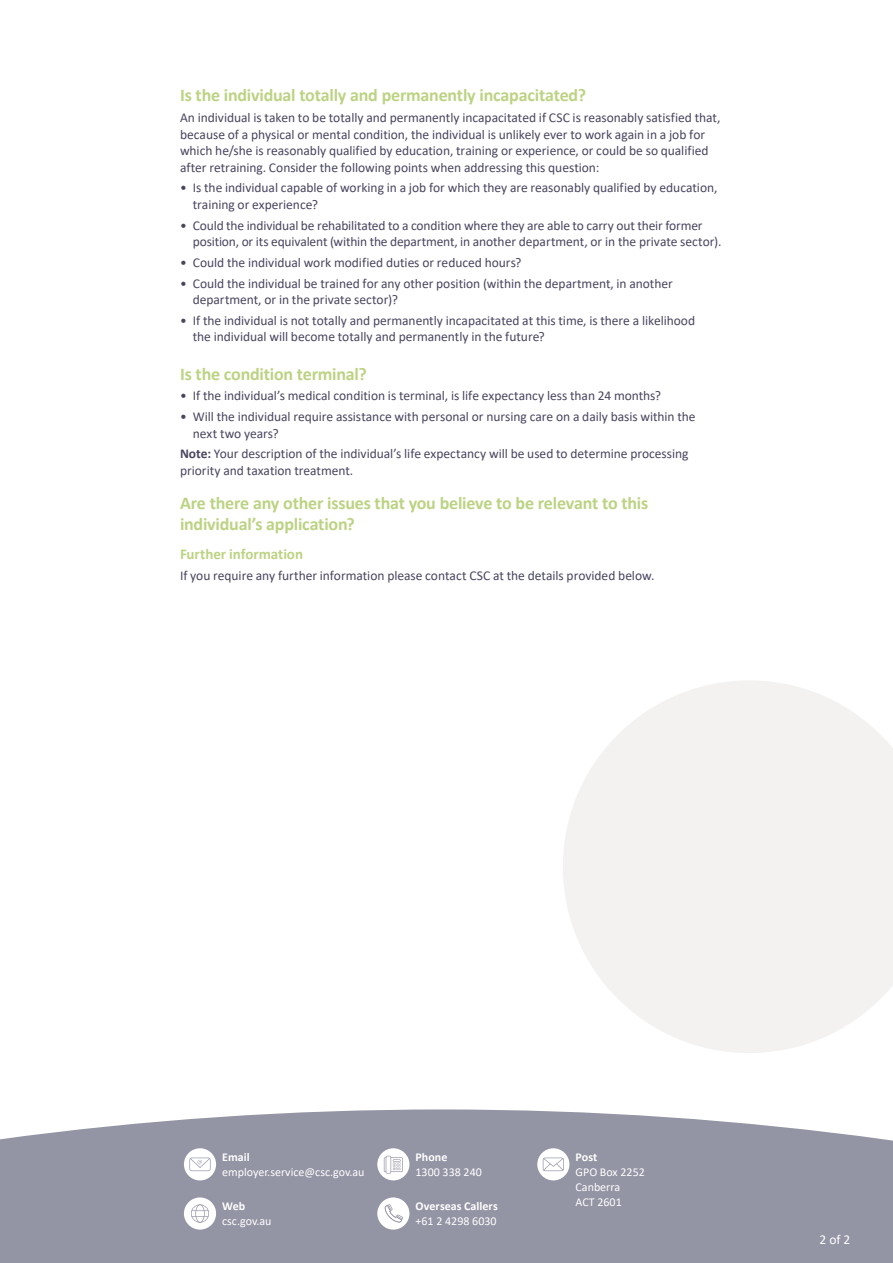
<style>
.page{position:relative;width:893px;height:1263px;background:#fff}
.page>*{position:absolute;margin:0;border:0;box-sizing:border-box;transform-origin:0 0}
.t1{font:700 18px/21px "Calibri";letter-spacing:-.01em;color:#bcd383}
.t2{font:700 15px "Calibri";letter-spacing:-.005em;color:#bcd383}
.t3{font:13.5px/16.5px "Calibri";letter-spacing:-.005em;color:#48465f}
.t4{font:13.5px "Calibri";color:#fff}
.t5{font:12px/15px "Calibri";color:#fff}
.t6{font:700 12px "Calibri";letter-spacing:.005em;color:#fff}
.t7{font:10.5px/21px "Calibri";color:#fff}
.s1{font-weight:700}
</style>
<div class="page">
<div style="left:0;top:1111px;width:893px;height:152px;background:#9394a4"></div>
<div style="left:184px;top:1148px;width:32px;height:32px;background:#fff;border-radius:50%"></div>
<svg style="left:185px;top:1156px;width:26px;height:15px"></svg>
<div style="left:377px;top:1148px;width:32px;height:32px;background:#fff;border-radius:50%"></div>
<svg style="left:384px;top:1156px;width:19px;height:17px"></svg>
<div style="left:537px;top:1148px;width:32px;height:32px;background:#fff;border-radius:50%"></div>
<svg style="left:543px;top:1157px;width:21px;height:14px"></svg>
<div style="left:184px;top:1197px;width:32px;height:32px;background:#fff;border-radius:50%"></div>
<svg style="left:187px;top:1203px;width:22px;height:19px"></svg>
<div style="left:377px;top:1197px;width:32px;height:32px;background:#fff;border-radius:50%"></div>
<svg style="left:385px;top:1204px;width:18px;height:18px"></svg>
<svg style="left:563px;top:681px;width:330px;height:372px;fill:#f4f2f1"></svg>
<h1 class="t1" style="left:180px;top:85px;width:407px">Is the individual totally and permanently incapacitated?</h1>
<p class="t3" style="left:180px;top:109px;width:542px">An individual is taken to be totally and permanently incapacitated if CSC is reasonably satisfied that, because of a physical or mental condition, the individual is unlikely ever to work again in a job for which he/she is reasonably qualified by education, training or experience, or could be so qualified after retraining. Consider the following points when addressing this question:</p>
<p class="t3" style="left:193px;top:179px;width:526px;text-indent:-13px">• Is the individual capable of working in a job for which they are reasonably qualified by education, training or experience?</p>
<p class="t3" style="left:193px;top:217px;width:530px;text-indent:-13px">• Could the individual be rehabilitated to a condition where they are able to carry out their former position, or its equivalent (within the department, in another department, or in the private sector).</p>
<p class="t3" style="left:180px;top:254px;width:343px">• Could the individual work modified duties or reduced hours?</p>
<p class="t3" style="left:193px;top:275px;width:482px;text-indent:-13px">• Could the individual be trained for any other position (within the department, in another department, or in the private sector)?</p>
<p class="t3" style="left:193px;top:312px;width:504px;text-indent:-13px">• If the individual is not totally and permanently incapacitated at this time, is there a likelihood the individual will become totally and permanently in the future?</p>
<h1 class="t1" style="left:180px;top:363px;width:188px">Is the condition terminal?</h1>
<p class="t3" style="left:180px;top:387px;width:483px">• If the individual’s medical condition is terminal, is life expectancy less than 24 months?</p>
<p class="t3" style="left:193px;top:408px;width:504px;text-indent:-13px">• Will the individual require assistance with personal or nursing care on a daily basis within the next two years?</p>
<p class="t3" style="left:180px;top:445px;width:510px"><span class="s1">Note:</span> Your description of the individual’s life expectancy will be used to determine processing priority and taxation treatment.</p>
<h1 class="t1" style="left:180px;top:492px;width:470px">Are there any other issues that you believe to be relevant to this individual’s application?</h1>
<p class="t2" style="left:180px;top:544px;width:125px">Further information</p>
<p class="t3" style="left:180px;top:567px;width:476px">If you require any further information please contact CSC at the details provided below.</p>
<p class="t7" style="left:218px;top:1143px;width:145px">Email<br><span class="s1">PSSap:</span> employers@pssap.com.au</p>
<p class="t7" style="left:218px;top:1193px;width:21px">Web</p>
<p class="t6" style="left:222px;top:1148px;width:29px">Email</p>
<p class="t5" style="left:222px;top:1164px;width:144px">employer.service@csc.gov.au</p>
<p class="t6" style="left:416px;top:1148px;width:33px">Phone</p>
<p class="t5" style="left:416px;top:1164px;width:68px">1300 338 240</p>
<p class="t6" style="left:576px;top:1148px;width:23px">Post</p>
<p class="t5" style="left:576px;top:1164px;width:71px">GPO Box 2252<br>Canberra</p>
<p class="t6" style="left:222px;top:1197px;width:25px">Web</p>
<p class="t5" style="left:576px;top:1194px;width:48px">ACT 2601</p>
<p class="t5" style="left:222px;top:1213px;width:51px">csc.gov.au</p>
<p class="t6" style="left:416px;top:1197px;width:84px">Overseas Callers</p>
<p class="t5" style="left:416px;top:1213px;width:83px">+61 2 4298 6030</p>
<p class="t4" style="left:819px;top:1230px;width:33px">2 of 2</p>
</div>
